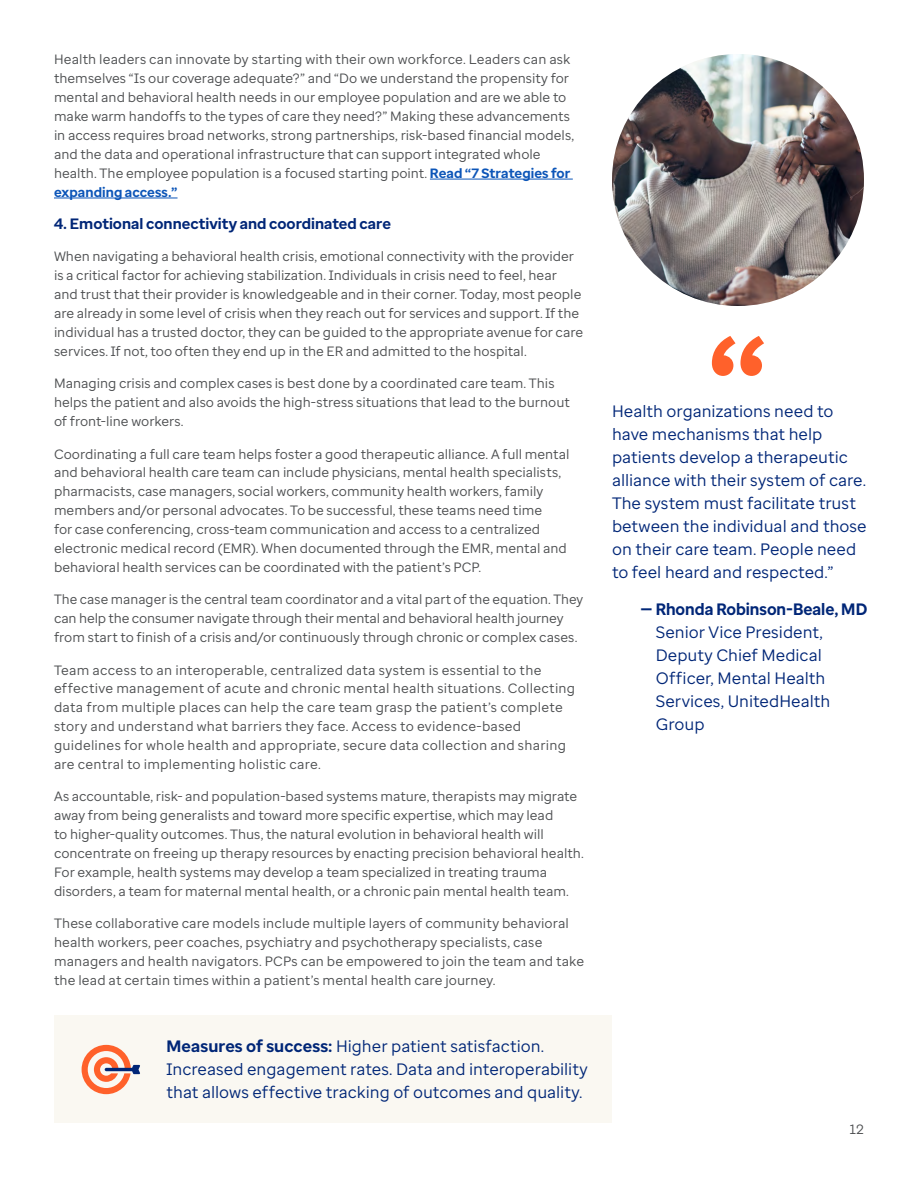
<style>
.page{position:relative;width:918px;height:1188px;background:#fff}
.page>*{position:absolute;margin:0;border:0;box-sizing:border-box;transform-origin:0 0}
.t1{font:16.5px/23.1px "Optum Sans";color:#002677}
.t2{font:700 16.5px "Optum Sans";letter-spacing:-.005em;color:#002677}
.t3{font:700 15px "Optum Sans";color:#002677}
.t4{font:13.5px/18.9px "Optum Sans";color:#4b4d4f}
.t5{font:13.5px/18.9px "Optum Sans";letter-spacing:.02em;color:#4b4d4f}
.s1{font-weight:700;color:#0c55b8}
.s2{font-weight:700}
</style>
<div class="page">
<hr style="left:430px;top:179px;width:143px;height:1px;background:#0c55b8">
<hr style="left:54px;top:198px;width:124px;height:1px;background:#0c55b8">
<img style="left:612px;top:54px;width:252px;height:252px;border-radius:126px">
<svg style="left:712px;top:336px;width:52px;height:40px"></svg>
<div style="left:54px;top:1015px;width:558px;height:108px;background:#faf8f2"></div>
<svg style="left:82px;top:1045px;width:58px;height:49px"></svg>
<p class="t4" style="left:54px;top:50px;width:522px">Health leaders can innovate by starting with their own workforce. Leaders can ask themselves “Is our coverage adequate?” and “Do we understand the propensity for mental and behavioral health needs in our employee population and are we able to make warm handoffs to the types of care they need?” Making these advancements in access requires broad networks, strong partnerships, risk-based financial models, and the data and operational infrastructure that can support integrated whole health. The employee population is a focused starting point. <span class="s1">Read “7 Strategies for expanding access.”</span></p>
<p class="t3" style="left:54px;top:214px;width:338px">4. Emotional connectivity and coordinated care</p>
<p class="t4" style="left:54px;top:247px;width:531px">When navigating a behavioral health crisis, emotional connectivity with the provider is a critical factor for achieving stabilization. Individuals in crisis need to feel, hear and trust that their provider is knowledgeable and in their corner. Today, most people are already in some level of crisis when they reach out for services and support. If the individual has a trusted doctor, they can be guided to the appropriate avenue for care services. If not, too often they end up in the ER and admitted to the hospital.</p>
<p class="t4" style="left:54px;top:374px;width:517px">Managing crisis and complex cases is best done by a coordinated care team. This helps the patient and also avoids the high-stress situations that lead to the burnout of front-line workers.</p>
<p class="t4" style="left:54px;top:444px;width:517px">Coordinating a full care team helps foster a good therapeutic alliance. A full mental and behavioral health care team can include physicians, mental health specialists, pharmacists, case managers, social workers, community health workers, family members and/or personal advocates. To be successful, these teams need time<br>for case conferencing, cross-team communication and access to a centralized electronic medical record (EMR). When documented through the EMR, mental and behavioral health services can be coordinated with the patient’s PCP.</p>
<p class="t4" style="left:54px;top:590px;width:531px">The case manager is the central team coordinator and a vital part of the equation. They can help the consumer navigate through their mental and behavioral health journey from start to finish of a crisis and/or continuously through chronic or complex cases.</p>
<p class="t5" style="left:54px;top:660px;width:523px">Team access to an interoperable, centralized data system is essential to the effective management of acute and chronic mental health situations. Collecting data from multiple places can help the care team grasp the patient’s complete story and understand what barriers they face. Access to evidence-based guidelines for whole health and appropriate, secure data collection and sharing are central to implementing holistic care.</p>
<p class="t4" style="left:54px;top:787px;width:531px">As accountable, risk- and population-based systems mature, therapists may migrate away from being generalists and toward more specific expertise, which may lead<br>to higher-quality outcomes. Thus, the natural evolution in behavioral health will concentrate on freeing up therapy resources by enacting precision behavioral health.<br>For example, health systems may develop a team specialized in treating trauma disorders, a team for maternal mental health, or a chronic pain mental health team.</p>
<p class="t4" style="left:54px;top:914px;width:532px">These collaborative care models include multiple layers of community behavioral health workers, peer coaches, psychiatry and psychotherapy specialists, case managers and health navigators. PCPs can be empowered to join the team and take the lead at certain times within a patient’s mental health care journey.</p>
<p class="t1" style="left:166px;top:1035px;width:423px"><span class="s2">Measures of success:</span> Higher patient satisfaction.<br>Increased engagement rates. Data and interoperability that allows effective tracking of outcomes and quality.</p>
<p class="t1" style="left:612px;top:399px;width:256px">Health organizations need to have mechanisms that help patients develop a therapeutic alliance with their system of care.<br>The system must facilitate trust between the individual and those on their care team. People need to feel heard and respected.”</p>
<p class="t2" style="left:640px;top:598px;width:228px">— Rhonda Robinson-Beale, MD</p>
<p class="t1" style="left:656px;top:620px;width:176px">Senior Vice President,<br>Deputy Chief Medical<br>Officer, Mental Health<br>Services, UnitedHealth<br>Group</p>
<p class="t4" style="left:850px;top:1120px;width:16px">12</p>
</div>
